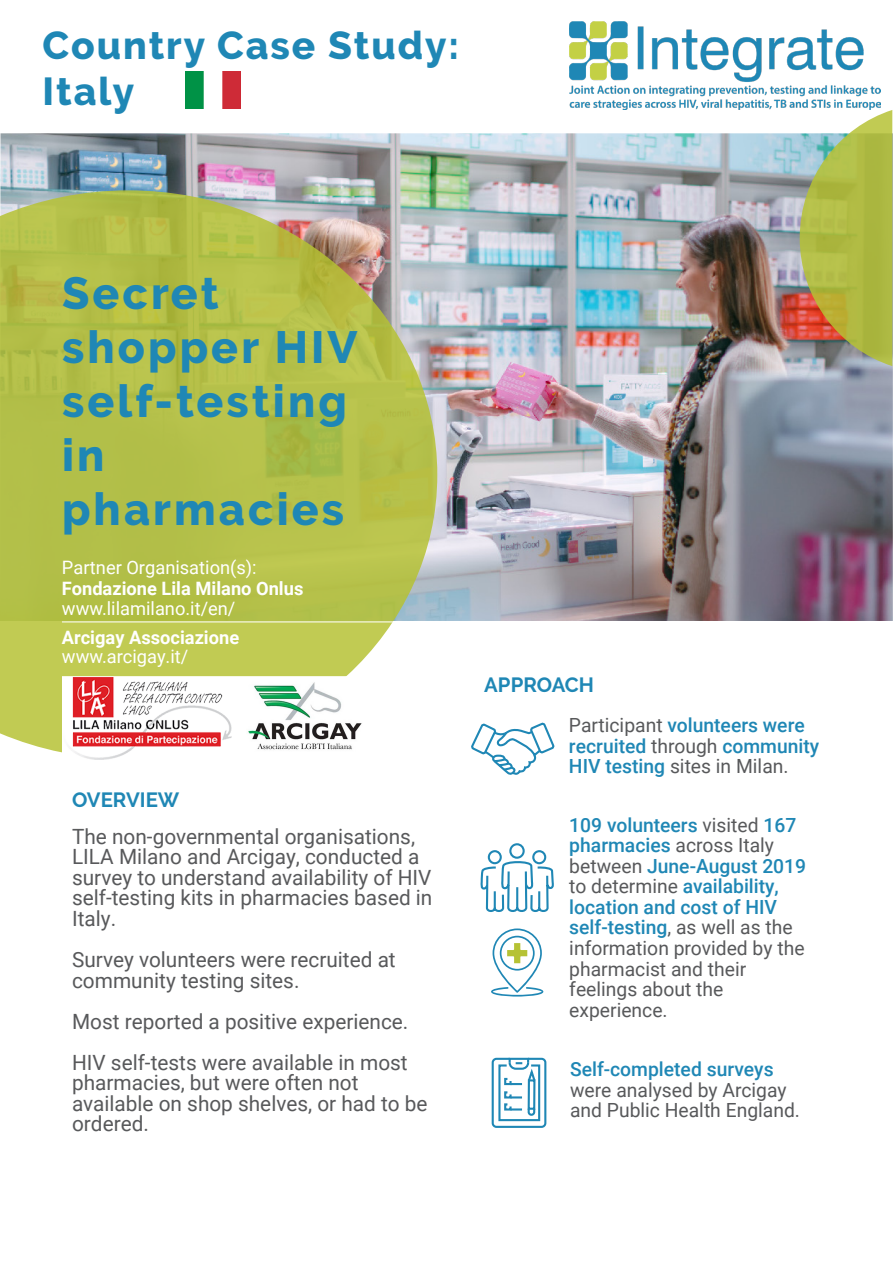
<style>
.page{position:relative;width:893px;height:1263px;background:#fff}
.page>*{position:absolute;margin:0;border:0;box-sizing:border-box;transform-origin:0 0}
.t1{font:800 45px/54px "Raleway";letter-spacing:.07em;color:#1f87b5}
.t2{font:800 38.85px/46.7px "Raleway";letter-spacing:.05em;color:#1f87b5}
.t3{font:21px/20.5px "Roboto";color:#58595b}
.t4{font:700 20.55px "Raleway";color:#1f87b5}
.t5{font:19.5px/20.5px "Roboto";color:#58595b}
.t6{font:500 19.5px/20.5px "Roboto";color:#1f87b5}
.t7{font:18.45px "Roboto";color:#fff}
.t8{font:700 18.45px "Roboto";color:#fff}
.s1{font-weight:400;color:#58595b}
.s2{font-weight:500;color:#1f87b5}
</style>
<div class="page">
<img style="left:0;top:133px;width:893px;height:488px">
<svg style="left:0;top:190px;width:437px;height:563px;background:#b8c25c"></svg>
<svg style="left:800px;top:110px;width:92px;height:256px;background:#b2b55e"></svg>
<div style="left:492px;top:1058px;width:54px;height:70px;border:2px solid #1f87b5;border-radius:4px"></div>
<svg style="left:498px;top:1061px;width:43px;height:61px"></svg>
<svg style="left:491px;top:928px;width:52px;height:68px"></svg>
<svg style="left:469px;top:583px;width:87px;height:329px"></svg>
<hr style="left:62px;top:621px;width:393px;height:1px;background:#fff">
<hr style="left:62px;top:676px;width:389px;height:1px;background:#fff">
<img style="left:185px;top:72px;width:55px;height:36px">
<img style="left:570px;top:21px;width:310px;height:88px">
<img style="left:246px;top:677px;width:125px;height:76px">
<div style="left:62px;top:677px;width:184px;height:97px;background:#fff"></div>
<img style="left:72px;top:677px;width:160px;height:83px">
<h2 class="t2" style="left:43px;top:22px;width:418px">Country Case Study:<br>Italy</h2>
<h1 class="t1" style="left:62px;top:267px;width:297px">Secret shopper HIV self-testing in pharmacies</h1>
<p class="t7" style="left:62px;top:555px;width:196px">Partner Organisation(s):</p>
<p class="t8" style="left:62px;top:576px;width:243px">Fondazione Lila Milano Onlus</p>
<p class="t7" style="left:62px;top:595px;width:175px">www.lilamilano.it/en/</p>
<p class="t8" style="left:62px;top:624px;width:179px">Arcigay Associazione</p>
<p class="t7" style="left:62px;top:643px;width:128px">www.arcigay.it/</p>
<p class="t4" style="left:72px;top:787px;width:109px">OVERVIEW</p>
<p class="t3" style="left:72px;top:825px;width:362px">The non-governmental organisations, LILA Milano and Arcigay, conducted a survey to understand availability of HIV self-testing kits in pharmacies based in Italy.</p>
<p class="t3" style="left:72px;top:948px;width:325px">Survey volunteers were recruited at community testing sites.</p>
<p class="t3" style="left:72px;top:1000px;width:338px;line-height:41.1px">Most reported a positive experience.<br>HIV self-tests were available in most</p>
<p class="t3" style="left:72px;top:1072px;width:357px">pharmacies, but were often not available on shop shelves, or had to be ordered.</p>
<p class="t4" style="left:484px;top:673px;width:111px">APPROACH</p>
<p class="t6" style="left:569px;top:714px;width:252px"><span class="s1">Participant</span> volunteers were recruited <span class="s1">through</span> community<br>HIV testing <span class="s1">sites in Milan.</span></p>
<p class="t5" style="left:569px;top:814px;width:238px"><span class="s2">109 volunteers</span> visited <span class="s2">167 pharmacies</span> across Italy between <span class="s2">June-August 2019 </span>to determine <span class="s2">availability, location and cost of HIV self-testing</span>, as well as the information provided by the pharmacist and their feelings about the experience.</p>
<p class="t6" style="left:570px;top:1058px;width:205px">Self-completed surveys</p>
<p class="t5" style="left:570px;top:1079px;width:231px">were analysed by Arcigay and Public Health England.</p>
</div>
